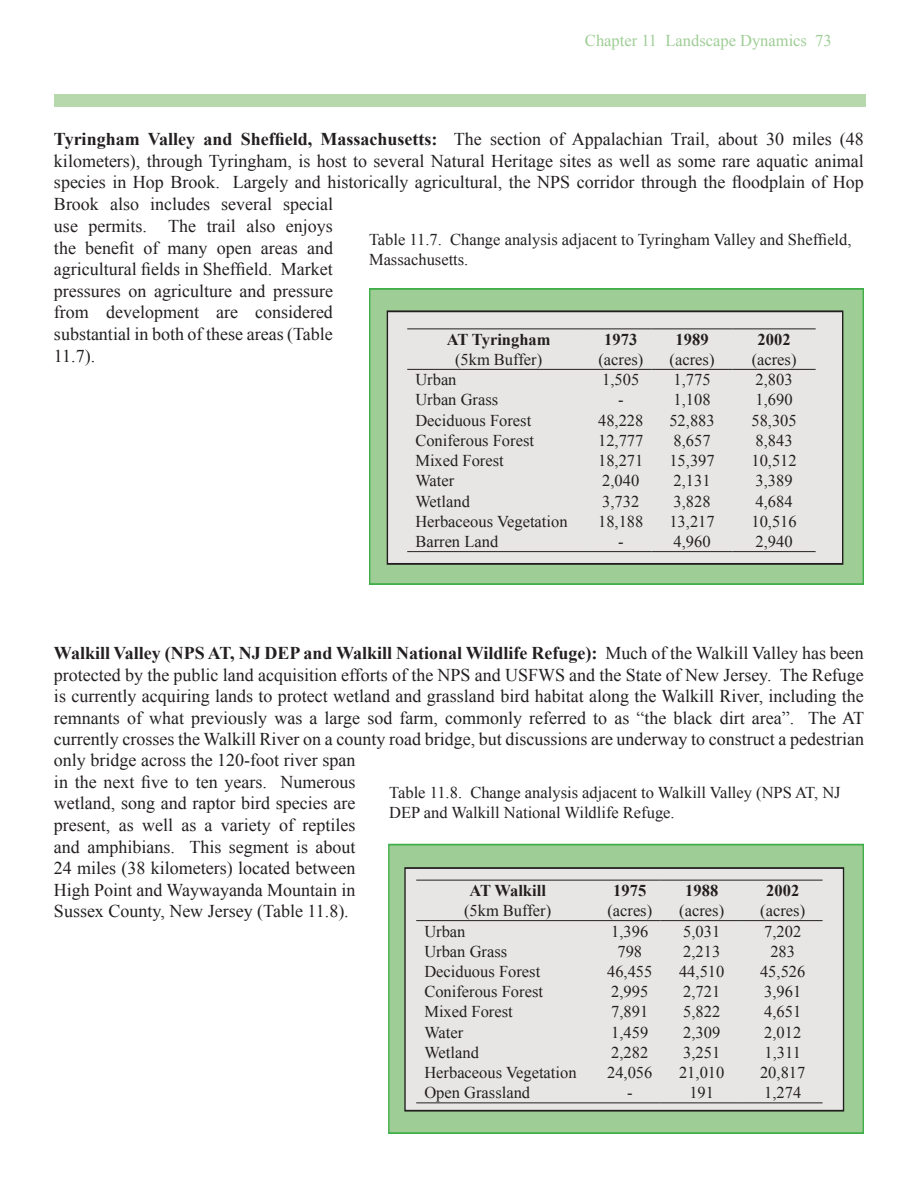
<style>
.page{position:relative;width:918px;height:1188px;background:#fff}
.page>*{position:absolute;margin:0;border:0;box-sizing:border-box;transform-origin:0 0}
.t1{font:18px/21.6px "Times New Roman";color:#231f20}
.t2{font:16.5px/19.8px "Times New Roman";color:#231f20}
.t3{font:700 16.5px "Times New Roman";color:#231f20}
.t4{font:16.5px "Times New Roman";color:#9ecd95}
.s1{font-weight:700}
</style>
<div class="page">
<div style="left:54px;top:95px;width:811px;height:12px;background:#b7d8ad"></div>
<div style="left:370px;top:289px;width:493px;height:295px;background:#9ecd95"></div>
<div style="left:369px;top:288px;width:495px;height:297px;border:2px solid #40ae49"></div>
<div style="left:387px;top:311px;width:456px;height:253px;background:#e7e6e5"></div>
<div style="left:387px;top:311px;width:457px;height:254px;border:2px solid #231f20"></div>
<hr style="left:407px;top:328px;width:183px;height:1px;background:#231f20">
<hr style="left:590px;top:328px;width:62px;height:1px;background:#231f20">
<hr style="left:652px;top:328px;width:81px;height:1px;background:#231f20">
<hr style="left:733px;top:328px;width:83px;height:1px;background:#231f20">
<hr style="left:407px;top:369px;width:183px;height:1px;background:#231f20">
<hr style="left:590px;top:369px;width:62px;height:1px;background:#231f20">
<hr style="left:652px;top:369px;width:81px;height:1px;background:#231f20">
<hr style="left:733px;top:369px;width:83px;height:1px;background:#231f20">
<hr style="left:407px;top:551px;width:183px;height:1px;background:#231f20">
<hr style="left:590px;top:551px;width:62px;height:1px;background:#231f20">
<hr style="left:652px;top:551px;width:81px;height:1px;background:#231f20">
<hr style="left:733px;top:551px;width:83px;height:1px;background:#231f20">
<div style="left:389px;top:845px;width:474px;height:288px;background:#9ecd95"></div>
<div style="left:388px;top:844px;width:476px;height:290px;border:2px solid #40ae49"></div>
<div style="left:405px;top:868px;width:439px;height:243px;background:#e7e6e5"></div>
<div style="left:404px;top:867px;width:440px;height:244px;border:2px solid #231f20"></div>
<hr style="left:416px;top:880px;width:183px;height:1px;background:#231f20">
<hr style="left:599px;top:880px;width:62px;height:1px;background:#231f20">
<hr style="left:661px;top:880px;width:82px;height:1px;background:#231f20">
<hr style="left:743px;top:880px;width:80px;height:1px;background:#231f20">
<hr style="left:416px;top:920px;width:183px;height:1px;background:#231f20">
<hr style="left:599px;top:920px;width:62px;height:1px;background:#231f20">
<hr style="left:661px;top:920px;width:82px;height:1px;background:#231f20">
<hr style="left:743px;top:920px;width:80px;height:1px;background:#231f20">
<hr style="left:416px;top:1102px;width:183px;height:1px;background:#231f20">
<hr style="left:599px;top:1102px;width:62px;height:1px;background:#231f20">
<hr style="left:661px;top:1102px;width:82px;height:1px;background:#231f20">
<hr style="left:743px;top:1102px;width:80px;height:1px;background:#231f20">
<p class="t4" style="left:585px;top:29px;width:248px">Chapter 11 Landscape Dynamics 73</p>
<p class="t1" style="left:54px;top:128px;width:811px"><span class="s1">Tyringham Valley and Sheffield, Massachusetts:</span> The section of Appalachian Trail, about 30 miles (48 kilometers), through Tyringham, is host to several Natural Heritage sites as well as some rare aquatic animal species in Hop Brook. Largely and historically agricultural, the NPS corridor through the floodplain of Hop Brook also includes several special<br>use permits. The trail also enjoys<br>the benefit of many open areas and<br>agricultural fields in Sheffield. Market<br>pressures on agriculture and pressure<br>from development are considered<br>substantial in both of these areas (Table<br>11.7).</p>
<p class="t2" style="left:369px;top:230px;width:484px">Table 11.7. Change analysis adjacent to Tyringham Valley and Sheffield,<br>Massachusetts.</p>
<p class="t3" style="left:447px;top:328px;width:105px">AT Tyringham</p>
<p class="t2" style="left:455px;top:349px;width:89px">(5km Buffer)</p>
<p class="t3" style="left:604px;top:328px;width:34px">1973</p>
<p class="t2" style="left:598px;top:349px;width:46px">(acres)</p>
<p class="t3" style="left:676px;top:328px;width:34px">1989</p>
<p class="t2" style="left:670px;top:349px;width:46px">(acres)</p>
<p class="t3" style="left:758px;top:328px;width:34px">2002</p>
<p class="t2" style="left:752px;top:349px;width:46px">(acres)</p>
<p class="t2" style="left:415px;top:370px;width:43px">Urban</p>
<p class="t2" style="left:602px;top:370px;width:39px">1,505</p>
<p class="t2" style="left:674px;top:370px;width:39px">1,775</p>
<p class="t2" style="left:756px;top:370px;width:39px">2,803</p>
<p class="t2" style="left:415px;top:390px;width:84px">Urban Grass</p>
<p class="t2" style="left:618px;top:390px;width:7px">-</p>
<p class="t2" style="left:674px;top:390px;width:39px">1,108</p>
<p class="t2" style="left:756px;top:390px;width:39px">1,690</p>
<p class="t2" style="left:415px;top:410px;width:117px">Deciduous Forest</p>
<p class="t2" style="left:598px;top:410px;width:47px">48,228</p>
<p class="t2" style="left:669px;top:410px;width:47px">52,883</p>
<p class="t2" style="left:751px;top:410px;width:47px">58,305</p>
<p class="t2" style="left:415px;top:430px;width:120px">Coniferous Forest</p>
<p class="t2" style="left:598px;top:430px;width:47px">12,777</p>
<p class="t2" style="left:674px;top:430px;width:39px">8,657</p>
<p class="t2" style="left:756px;top:430px;width:39px">8,843</p>
<p class="t2" style="left:415px;top:451px;width:90px">Mixed Forest</p>
<p class="t2" style="left:598px;top:451px;width:47px">18,271</p>
<p class="t2" style="left:669px;top:451px;width:47px">15,397</p>
<p class="t2" style="left:751px;top:451px;width:47px">10,512</p>
<p class="t2" style="left:415px;top:471px;width:40px">Water</p>
<p class="t2" style="left:602px;top:471px;width:39px">2,040</p>
<p class="t2" style="left:674px;top:471px;width:39px">2,131</p>
<p class="t2" style="left:756px;top:471px;width:39px">3,389</p>
<p class="t2" style="left:415px;top:491px;width:56px">Wetland</p>
<p class="t2" style="left:602px;top:491px;width:39px">3,732</p>
<p class="t2" style="left:674px;top:491px;width:39px">3,828</p>
<p class="t2" style="left:756px;top:491px;width:39px">4,684</p>
<p class="t2" style="left:415px;top:511px;width:154px">Herbaceous Vegetation</p>
<p class="t2" style="left:598px;top:511px;width:47px">18,188</p>
<p class="t2" style="left:669px;top:511px;width:47px">13,217</p>
<p class="t2" style="left:751px;top:511px;width:47px">10,516</p>
<p class="t2" style="left:415px;top:531px;width:84px">Barren Land</p>
<p class="t2" style="left:618px;top:531px;width:7px">-</p>
<p class="t2" style="left:674px;top:531px;width:39px">4,960</p>
<p class="t2" style="left:756px;top:531px;width:39px">2,940</p>
<p class="t1" style="left:54px;top:642px;width:812px"><span class="s1">Walkill Valley (NPS AT, NJ DEP and Walkill National Wildlife Refuge):</span> Much of the Walkill Valley has been protected by the public land acquisition efforts of the NPS and USFWS and the State of New Jersey. The Refuge is currently acquiring lands to protect wetland and grassland bird habitat along the Walkill River, including the remnants of what previously was a large sod farm, commonly referred to as “the black dirt area”. The AT currently crosses the Walkill River on a county road bridge, but discussions are underway to construct a pedestrian only bridge across the 120-foot river span<br>in the next five to ten years. Numerous<br>wetland, song and raptor bird species are<br>present, as well as a variety of reptiles<br>and amphibians. This segment is about<br>24 miles (38 kilometers) located between<br>High Point and Waywayanda Mountain in<br>Sussex County, New Jersey (Table 11.8).</p>
<p class="t2" style="left:389px;top:782px;width:453px">Table 11.8. Change analysis adjacent to Walkill Valley (NPS AT, NJ<br>DEP and Walkill National Wildlife Refuge.</p>
<p class="t3" style="left:469px;top:879px;width:78px">AT Walkill</p>
<p class="t2" style="left:464px;top:900px;width:89px">(5km Buffer)</p>
<p class="t3" style="left:613px;top:879px;width:34px">1975</p>
<p class="t2" style="left:607px;top:900px;width:46px">(acres)</p>
<p class="t3" style="left:685px;top:879px;width:34px">1988</p>
<p class="t2" style="left:679px;top:900px;width:46px">(acres)</p>
<p class="t3" style="left:766px;top:879px;width:34px">2002</p>
<p class="t2" style="left:760px;top:900px;width:46px">(acres)</p>
<p class="t2" style="left:424px;top:921px;width:43px">Urban</p>
<p class="t2" style="left:611px;top:921px;width:39px">1,396</p>
<p class="t2" style="left:683px;top:921px;width:39px">5,031</p>
<p class="t2" style="left:764px;top:921px;width:39px">7,202</p>
<p class="t2" style="left:424px;top:941px;width:84px">Urban Grass</p>
<p class="t2" style="left:617px;top:941px;width:26px">798</p>
<p class="t2" style="left:683px;top:941px;width:39px">2,213</p>
<p class="t2" style="left:770px;top:941px;width:26px">283</p>
<p class="t2" style="left:424px;top:961px;width:117px">Deciduous Forest</p>
<p class="t2" style="left:607px;top:961px;width:47px">46,455</p>
<p class="t2" style="left:679px;top:961px;width:47px">44,510</p>
<p class="t2" style="left:760px;top:961px;width:47px">45,526</p>
<p class="t2" style="left:424px;top:982px;width:120px">Coniferous Forest</p>
<p class="t2" style="left:611px;top:982px;width:39px">2,995</p>
<p class="t2" style="left:683px;top:982px;width:39px">2,721</p>
<p class="t2" style="left:764px;top:982px;width:39px">3,961</p>
<p class="t2" style="left:424px;top:1002px;width:90px">Mixed Forest</p>
<p class="t2" style="left:611px;top:1002px;width:39px">7,891</p>
<p class="t2" style="left:683px;top:1002px;width:39px">5,822</p>
<p class="t2" style="left:764px;top:1002px;width:39px">4,651</p>
<p class="t2" style="left:424px;top:1022px;width:40px">Water</p>
<p class="t2" style="left:611px;top:1022px;width:39px">1,459</p>
<p class="t2" style="left:683px;top:1022px;width:39px">2,309</p>
<p class="t2" style="left:764px;top:1022px;width:39px">2,012</p>
<p class="t2" style="left:424px;top:1042px;width:56px">Wetland</p>
<p class="t2" style="left:611px;top:1042px;width:39px">2,282</p>
<p class="t2" style="left:683px;top:1042px;width:39px">3,251</p>
<p class="t2" style="left:765px;top:1042px;width:38px">1,311</p>
<p class="t2" style="left:424px;top:1063px;width:154px">Herbaceous Vegetation</p>
<p class="t2" style="left:607px;top:1063px;width:47px">24,056</p>
<p class="t2" style="left:679px;top:1063px;width:47px">21,010</p>
<p class="t2" style="left:760px;top:1063px;width:47px">20,817</p>
<p class="t2" style="left:424px;top:1083px;width:107px">Open Grassland</p>
<p class="t2" style="left:627px;top:1083px;width:7px">-</p>
<p class="t2" style="left:689px;top:1083px;width:26px">191</p>
<p class="t2" style="left:764px;top:1083px;width:39px">1,274</p>
</div>
